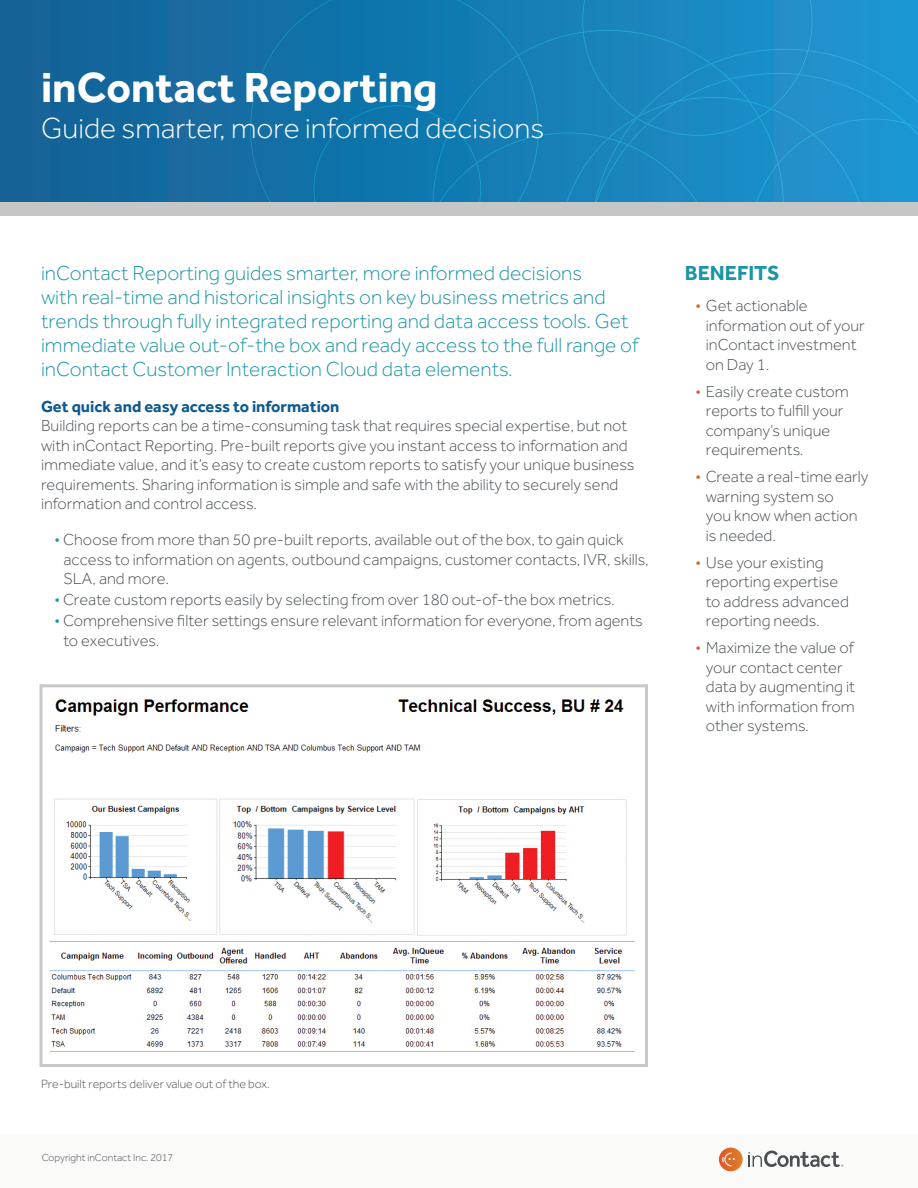
<style>
.page{position:relative;width:918px;height:1188px;background:#fff}
.page>*{position:absolute;margin:0;border:0;box-sizing:border-box;transform-origin:0 0}
.t1{font:700 43.5px "Effra";color:#fff}
.t2{font:300 30px "Effra";color:#fff}
.t3{font:300 21px/24px "Effra";color:#1c95a6}
.t4{font:700 21px "Effra";color:#1c95a6}
.t5{font:300 16.5px/19.5px "Effra";color:#494f54}
.t6{font:700 16.5px "Effra";color:#0e5a8f}
.t7{font:300 12.3px "Effra";color:#494f54}
.t8{font:300 10.5px "Effra";color:#494f54}
.s1{color:#1c95a6}
.s2{color:#d76126}
</style>
<div class="page">
<div style="left:0;top:1134px;width:918px;height:54px;background:#fafaf9"></div>
<svg style="left:748px;top:1151px;width:95px;height:16px"></svg>
<svg style="left:719px;top:1148px;width:24px;height:23px"></svg>
<svg style="left:722px;top:1153px;width:13px;height:13px"></svg>
<div style="left:0;top:0;width:918px;height:216px;background:#15679c"></div>
<div style="left:250px;top:0;width:63px;height:202px;background:#1370a6"></div>
<svg style="left:313px;top:0;width:605px;height:202px"></svg>
<svg style="left:591px;top:49px;width:327px;height:153px;background:#1c8dc7"></svg>
<div style="left:0;top:202px;width:918px;height:14px;background:#c7c6c6"></div>
<img style="left:49px;top:699px;width:586px;height:353px">
<div style="left:40px;top:684px;width:608px;height:383px;border:3px solid #cac7c6"></div>
<h1 class="t1" style="left:41px;top:61px;width:398px">inContact Reporting</h1>
<h2 class="t2" style="left:41px;top:111px;width:505px">Guide smarter, more informed decisions</h2>
<p class="t3" style="left:41px;top:260px;width:599px">inContact Reporting guides smarter, more informed decisions<br>with real-time and historical insights on key business metrics and trends through fully integrated reporting and data access tools. Get immediate value out-of-the box and ready access to the full range of inContact Customer Interaction Cloud data elements.</p>
<p class="t6" style="left:41px;top:396px;width:300px">Get quick and easy access to information</p>
<p class="t5" style="left:41px;top:416px;width:595px">Building reports can be a time-consuming task that requires special expertise, but not with inContact Reporting. Pre-built reports give you instant access to information and immediate value, and it’s easy to create custom reports to satisfy your unique business requirements. Sharing information is simple and safe with the ability to securely send information and control access.</p>
<p class="t5" style="left:63px;top:530px;width:587px;text-indent:-9px"><span class="s1">•</span> Choose from more than 50 pre-built reports, available out of the box, to gain quick access to information on agents, outbound campaigns, customer contacts, IVR, skills,<br>SLA, and more.</p>
<p class="t5" style="left:55px;top:590px;width:562px"><span class="s1">•</span> Create custom reports easily by selecting from over 180 out-of-the box metrics.</p>
<p class="t5" style="left:63px;top:611px;width:581px;text-indent:-9px"><span class="s1">•</span> Comprehensive filter settings ensure relevant information for everyone, from agents to executives.</p>
<p class="t4" style="left:685px;top:260px;width:96px">BENEFITS</p>
<p class="t5" style="left:706px;top:296px;width:160px;text-indent:-10px"><span class="s2">•</span> Get actionable information out of your inContact investment on Day 1.</p>
<p class="t5" style="left:706px;top:381px;width:144px;text-indent:-10px"><span class="s2">•</span> Easily create custom reports to fulfill your company’s unique requirements.</p>
<p class="t5" style="left:706px;top:467px;width:164px;text-indent:-10px"><span class="s2">•</span> Create a real-time early warning system so<br>you know when action is needed.</p>
<p class="t5" style="left:706px;top:552px;width:145px;text-indent:-10px"><span class="s2">•</span> Use your existing reporting expertise to address advanced reporting needs.</p>
<p class="t5" style="left:706px;top:638px;width:151px;text-indent:-10px"><span class="s2">•</span> Maximize the value of your contact center data by augmenting it with information from other systems.</p>
<p class="t7" style="left:41px;top:1077px;width:230px">Pre-built reports deliver value out of the box.</p>
<p class="t8" style="left:42px;top:1151px;width:133px">Copyright inContact Inc. 2017</p>
</div>
